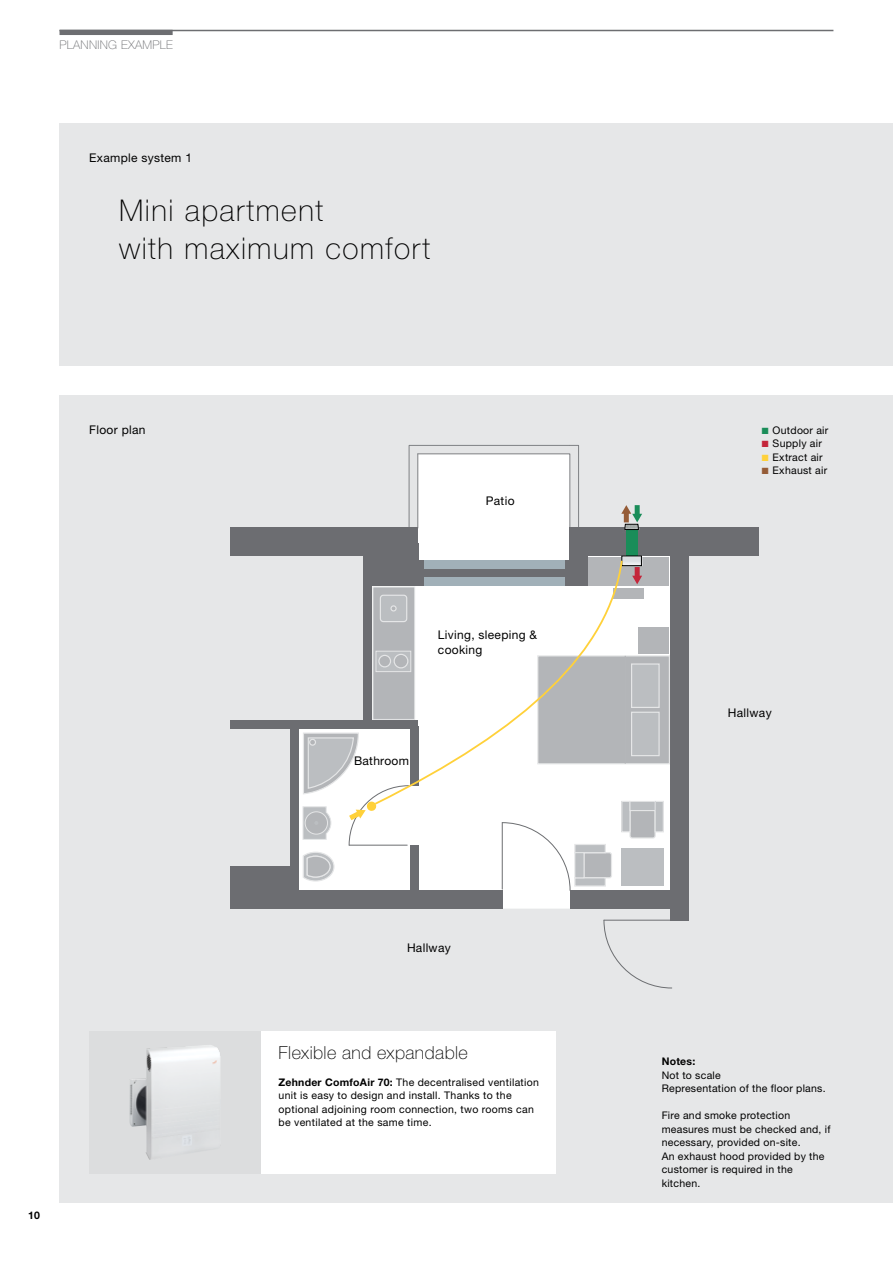
<style>
.page{position:relative;width:893px;height:1263px;background:#fff}
.page>*{position:absolute;margin:0;border:0;box-sizing:border-box;transform-origin:0 0}
.t1{font:100 30px/37.5px "Helvetica Neue LTW1 G";letter-spacing:.05em;color:#000}
.t2{font:100 18px "Helvetica Neue LTW1 G";letter-spacing:.025em;color:#000}
.t3{font:12px/15px "Helvetica Neue For Zehnder";letter-spacing:.025em;color:#000}
.t4{font:100 12px "Helvetica Neue LTW1 G";letter-spacing:.025em;color:#6d6e71}
.t5{font:10.5px/13.5px "Helvetica Neue For Zehnder";letter-spacing:.025em;color:#000}
.t6{font:700 10.5px "Helvetica Neue LTW1 G";letter-spacing:.025em;color:#000}
.s1{font-size:12px;color:#1a8d59}
.s2{font-size:12px;color:#c4253a}
.s3{font-size:12px;color:#ffd13a}
.s4{font-size:12px;color:#955c37}
.s5{font-family:"Helvetica Neue LTW1 G";font-weight:700}
</style>
<div class="page">
<div style="left:60px;top:123px;width:833px;height:243px;background:#e6e7e8"></div>
<div style="left:60px;top:395px;width:833px;height:808px;background:#e6e7e8"></div>
<div style="left:89px;top:1031px;width:467px;height:143px;background:#fff"></div>
<div style="left:89px;top:1031px;width:171px;height:143px;background:#dcddde"></div>
<img style="left:129px;top:1045px;width:91px;height:115px">
<hr style="left:60px;top:30px;width:773px;height:1px;background:#6d6e71">
<div style="left:60px;top:30px;width:113px;height:5px;background:#6d6e71"></div>
<svg style="left:230px;top:539px;width:440px;height:370px"></svg>
<div style="left:414px;top:450px;width:161px;height:89px;background:#fff"></div>
<svg style="left:408px;top:444px;width:172px;height:85px"></svg>
<div style="left:502px;top:822px;width:69px;height:69px;background:#fff"></div>
<hr style="left:349px;top:845px;width:58px;height:1px;background:#6c6e71">
<div style="left:670px;top:555px;width:18px;height:365px;background:#6c6d71"></div>
<div style="left:570px;top:891px;width:114px;height:18px;background:#6c6d71"></div>
<div style="left:569px;top:528px;width:190px;height:28px;background:#6c6d71"></div>
<div style="left:230px;top:528px;width:188px;height:28px;background:#6c6d71"></div>
<div style="left:569px;top:544px;width:18px;height:42px;background:#6c6d71"></div>
<div style="left:259px;top:891px;width:243px;height:18px;background:#6c6d71"></div>
<div style="left:230px;top:720px;width:188px;height:9px;background:#6c6d71"></div>
<div style="left:410px;top:845px;width:8px;height:54px;background:#6c6d71"></div>
<div style="left:364px;top:555px;width:8px;height:166px;background:#6c6d71"></div>
<div style="left:291px;top:727px;width:8px;height:166px;background:#6c6d71"></div>
<div style="left:371px;top:544px;width:47px;height:42px;background:#6c6d71"></div>
<div style="left:230px;top:867px;width:61px;height:42px;background:#6c6d71"></div>
<svg style="left:603px;top:919px;width:69px;height:69px"></svg>
<svg style="left:302px;top:851px;width:33px;height:31px"></svg>
<div style="left:538px;top:656px;width:131px;height:108px;background:#b3b5b8"></div>
<div style="left:537px;top:655px;width:133px;height:109px;border:1px solid #e5e6e7"></div>
<div style="left:632px;top:664px;width:27px;height:43px;background:#bbbec1"></div>
<div style="left:631px;top:663px;width:29px;height:45px;border:1px solid #e5e6e7"></div>
<div style="left:632px;top:712px;width:27px;height:44px;background:#bbbec1"></div>
<div style="left:631px;top:712px;width:29px;height:44px;border:1px solid #e5e6e7"></div>
<div style="left:638px;top:627px;width:31px;height:26px;background:#b3b5b8"></div>
<div style="left:613px;top:588px;width:31px;height:10px;background:#b3b5b8"></div>
<div style="left:588px;top:557px;width:81px;height:29px;background:#b3b5b8"></div>
<svg style="left:629px;top:811px;width:27px;height:28px"></svg>
<div style="left:622px;top:801px;width:8px;height:31px;background:#bbbec1"></div>
<div style="left:621px;top:801px;width:10px;height:31px;border:1px solid #e5e6e7"></div>
<div style="left:655px;top:801px;width:8px;height:31px;background:#bbbec1"></div>
<div style="left:654px;top:801px;width:10px;height:31px;border:1px solid #e5e6e7"></div>
<div style="left:630px;top:801px;width:25px;height:9px;background:#bbbec1"></div>
<div style="left:630px;top:801px;width:25px;height:10px;border:1px solid #e5e6e7"></div>
<hr style="left:625px;top:656px;width:1px;height:107px;background:#b3b5b8">
<div style="left:621px;top:848px;width:43px;height:38px;background:#bbbec1"></div>
<img style="left:617px;top:551px;width:29px;height:16px">
<div style="left:626px;top:530px;width:11px;height:26px;background:#1a8d59"></div>
<div style="left:622px;top:556px;width:20px;height:10px;border:1px solid #000"></div>
<svg style="left:632px;top:567px;width:10px;height:17px"></svg>
<svg style="left:373px;top:559px;width:251px;height:247px"></svg>
<svg style="left:584px;top:851px;width:29px;height:28px"></svg>
<div style="left:575px;top:878px;width:30px;height:8px;background:#bbbec1"></div>
<div style="left:574px;top:877px;width:32px;height:10px;border:1px solid #e5e6e7"></div>
<div style="left:575px;top:844px;width:30px;height:9px;background:#bbbec1"></div>
<div style="left:574px;top:844px;width:32px;height:9px;border:1px solid #e5e6e7"></div>
<div style="left:575px;top:853px;width:9px;height:25px;background:#bbbec1"></div>
<div style="left:574px;top:852px;width:10px;height:26px;border:1px solid #e5e6e7"></div>
<svg style="left:302px;top:732px;width:107px;height:113px;background:#ebebe9"></svg>
<svg style="left:621px;top:505px;width:21px;height:25px"></svg>
<p class="t4" style="left:60px;top:37px;width:115px">PLANNING EXAMPLE</p>
<p class="t3" style="left:89px;top:150px;width:104px">Example system 1</p>
<h1 class="t1" style="left:119px;top:192px;width:313px">Mini apartment<br>with maximum comfort</h1>
<p class="t3" style="left:89px;top:422px;width:58px">Floor plan</p>
<p class="t5" style="left:761px;top:423px;width:69px"><span class="s1">■</span> Outdoor air</p>
<p class="t5" style="left:761px;top:437px;width:62px"><span class="s2">■</span> Supply air</p>
<p class="t5" style="left:761px;top:450px;width:63px"><span class="s3">■</span> Extract air</p>
<p class="t5" style="left:761px;top:464px;width:68px"><span class="s4">■</span> Exhaust air</p>
<p class="t3" style="left:486px;top:493px;width:30px">Patio</p>
<p class="t3" style="left:438px;top:627px;width:101px">Living, sleeping &amp; cooking</p>
<p class="t3" style="left:354px;top:753px;width:57px">Bathroom</p>
<p class="t3" style="left:728px;top:704px;width:45px">Hallway</p>
<p class="t6" style="left:28px;top:1209px;width:13px">10</p>
<p class="t3" style="left:407px;top:940px;width:45px">Hallway</p>
<h2 class="t2" style="left:279px;top:1041px;width:191px">Flexible and expandable</h2>
<p class="t5" style="left:279px;top:1075px;width:262px"><span class="s5">Zehnder ComfoAir 70:</span> The decentralised ventilation unit is easy to design and install. Thanks to the optional adjoining room connection, two rooms can be ventilated at the same time.</p>
<p class="t6" style="left:662px;top:1055px;width:35px">Notes:</p>
<p class="t5" style="left:662px;top:1068px;width:166px">Not to scale<br>Representation of the floor plans.</p>
<p class="t5" style="left:662px;top:1108px;width:170px">Fire and smoke protection measures must be checked and, if necessary, provided on-site.<br>An exhaust hood provided by the customer is required in the kitchen.</p>
</div>
